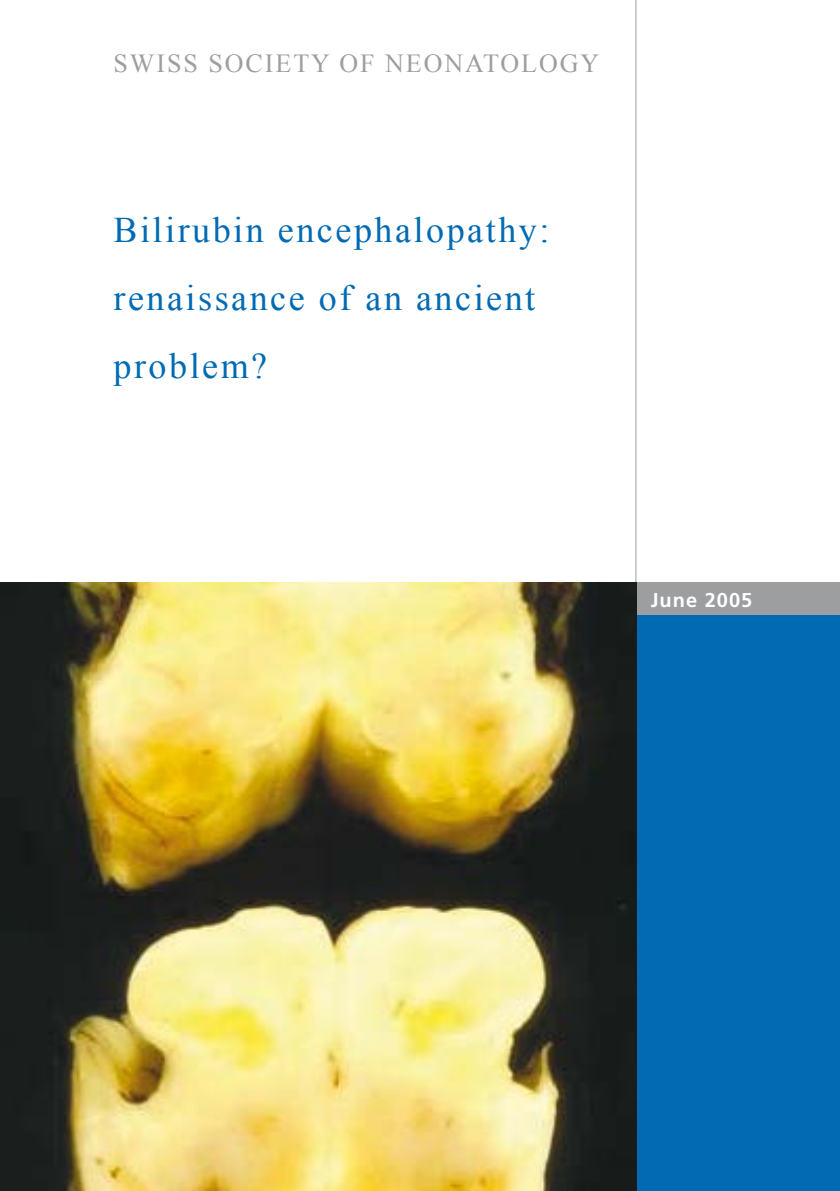
<style>
.page{position:relative;width:840px;height:1191px;background:#fff}
.page>*{position:absolute;margin:0;border:0;box-sizing:border-box;transform-origin:0 0}
.t1{font:36px/68px "Times New Roman";letter-spacing:.07em;color:#006ab3}
.t2{font:26px "Times New Roman";letter-spacing:.075em;color:#9c9e9f}
.t3{font:700 20px "Frutiger";letter-spacing:.05em;color:#fff}
</style>
<div class="page">
<hr style="left:635px;top:0;width:1px;height:1191px;background:#9c9e9f">
<div style="left:635px;top:582px;width:204px;height:34px;background:#9c9e9f"></div>
<div style="left:635px;top:615px;width:204px;height:576px;background:#006ab3"></div>
<img style="left:0;top:582px;width:635px;height:609px">
<p class="t2" style="left:113px;top:46px;width:487px">SWISS SOCIETY OF NEONATOLOGY</p>
<p class="t1" style="left:113px;top:195px;width:437px">Bilirubin encephalopathy: renaissance of an ancient problem?</p>
<p class="t3" style="left:650px;top:588px;width:103px">June 2005</p>
</div>
